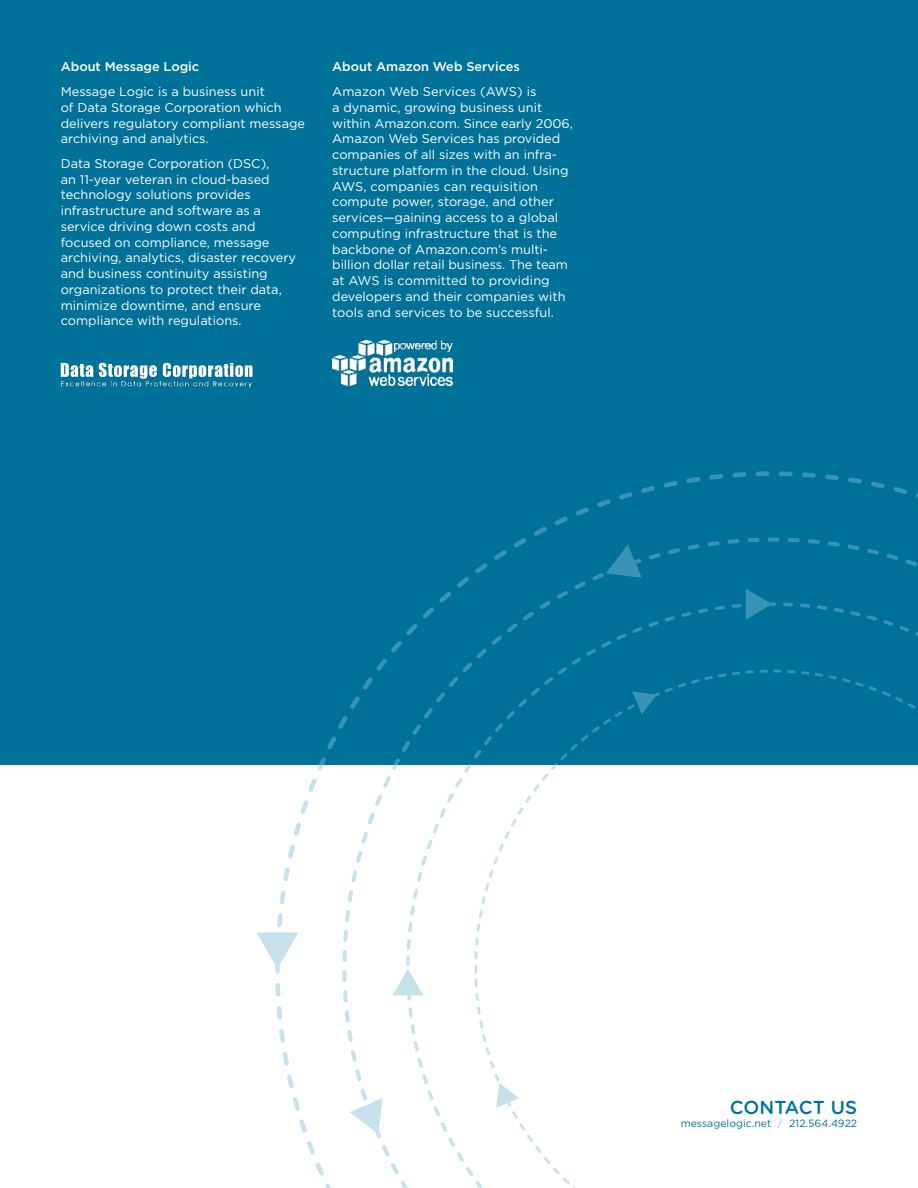
<style>
.page{position:relative;width:918px;height:1188px;background:#fff}
.page>*{position:absolute;margin:0;border:0;box-sizing:border-box;transform-origin:0 0}
.Heading_2_Orange{font:500 18.75px "Gotham Rounded";color:#007199}
.Heading_2_Orange-2{font:12.75px/15.8px "Gotham";color:#fff}
.Body{font:12.75px/15.8px "Gotham";color:#fff}
.Heading_2_Orange-3{font:500 12.75px "Gotham";color:#fff}
.Heading_2_Orange-4{font:10.5px "Gotham";color:#007199}
.s1{color:#80bfd7}
</style>
<div class="page">
<div style="left:0;top:0;width:918px;height:765px;background:#007199"></div>
<svg style="left:275px;top:471px;width:643px;height:717px"></svg>
<svg style="left:256px;top:932px;width:42px;height:37px"></svg>
<svg style="left:342px;top:538px;width:576px;height:650px"></svg>
<svg style="left:349px;top:1098px;width:34px;height:36px"></svg>
<svg style="left:606px;top:544px;width:36px;height:34px"></svg>
<svg style="left:474px;top:670px;width:444px;height:518px"></svg>
<svg style="left:632px;top:691px;width:25px;height:24px"></svg>
<svg style="left:496px;top:1083px;width:23px;height:25px"></svg>
<img style="left:60px;top:362px;width:193px;height:26px">
<img style="left:332px;top:340px;width:121px;height:46px">
<p class="Heading_2_Orange-3" style="left:61px;top:60px;width:140px">About Message Logic</p>
<p class="Body" style="left:61px;top:83px;width:246px">Message Logic is a business unit<br>of Data Storage Corporation which delivers regulatory compliant message archiving and analytics.</p>
<p class="Body" style="left:61px;top:155px;width:237px">Data Storage Corporation (DSC),<br>an 11-year veteran in cloud-based technology solutions provides infrastructure and software as a service driving down costs and focused on compliance, message archiving, analytics, disaster recovery and business continuity assisting organizations to protect their data, minimize downtime, and ensure compliance with regulations.</p>
<p class="Heading_2_Orange-3" style="left:332px;top:60px;width:189px">About Amazon Web Services</p>
<p class="Heading_2_Orange-2" style="left:332px;top:83px;width:242px">Amazon Web Services (AWS) is<br>a dynamic, growing business unit within Amazon.com. Since early 2006, Amazon Web Services has provided companies of all sizes with an infra&shy;structure platform in the cloud. Using AWS, companies can requisition compute power, storage, and other services—gaining access to a global computing infrastructure that is the backbone of Amazon.com’s multi&shy;billion dollar retail business. The team at AWS is committed to providing developers and their companies with tools and services to be successful.</p>
<p class="Heading_2_Orange" style="left:730px;top:1094px;width:129px">CONTACT US</p>
<p class="Heading_2_Orange-4" style="left:681px;top:1118px;width:178px">messagelogic.net <span class="s1">/</span> 212.564.4922</p>
</div>
